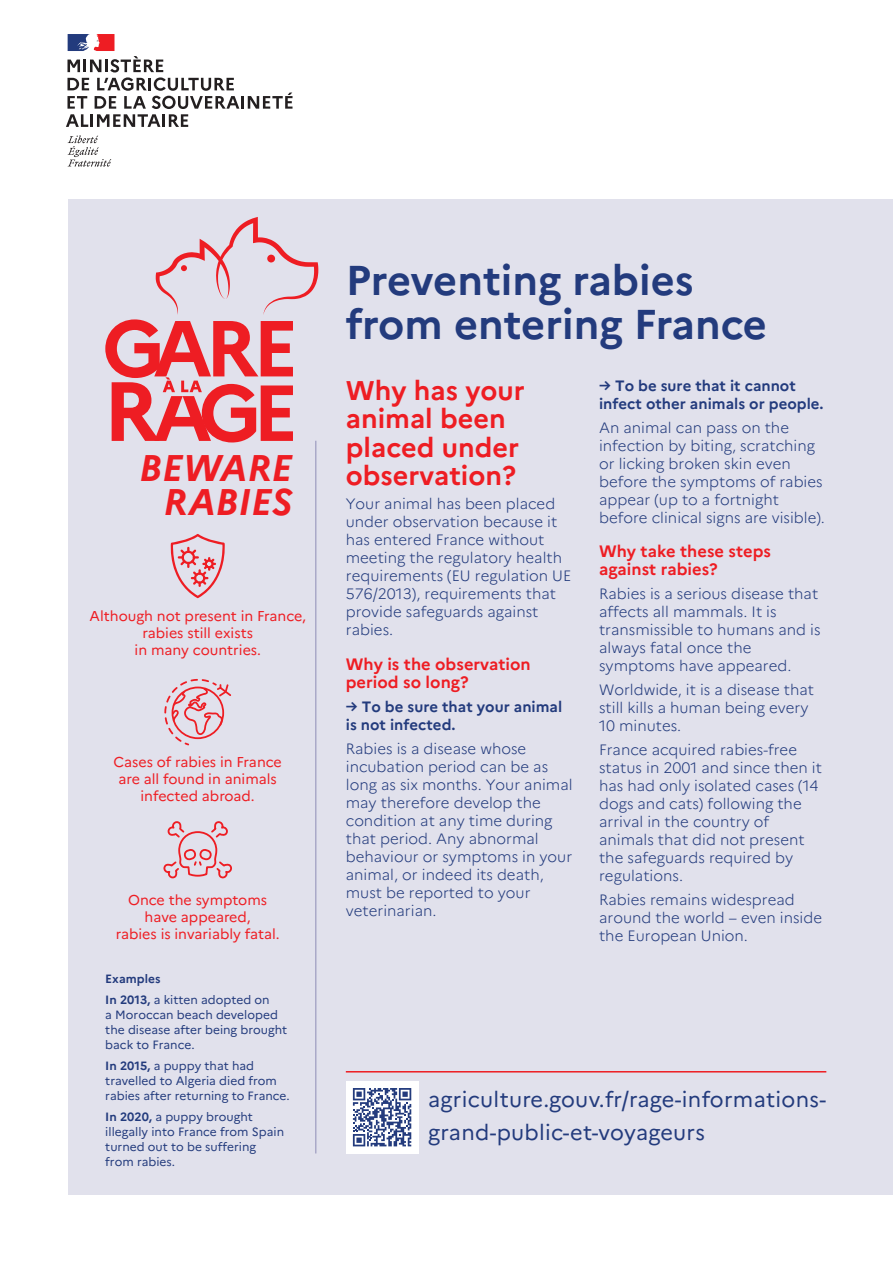
<style>
.page{position:relative;width:893px;height:1263px;background:#fff}
.page>*{position:absolute;margin:0;border:0;box-sizing:border-box;transform-origin:0 0}
.t1{font:700 41.7px/44.1px "Marianne";color:#233b7d}
.t2{font:italic 700 37.05px/33.8px "Marianne";color:#ee1d23;text-align:right}
.t3{font:700 27px/28.5px "Marianne";color:#ee1d23}
.t4{font:21.6px/32.2px "Marianne";letter-spacing:.015em;color:#233b7d}
.t5{font:700 16.5px/18px "Marianne";color:#ee1d23}
.t6{font:300 15px/18px "Marianne";color:#233b7d}
.t7{font:700 15px/18px "Marianne";color:#233b7d}
.t8{font:14.25px/16.8px "Marianne";color:#ee1d23;text-align:center}
.t9{font:12px/15px "Marianne";color:#233b7d}
.s1{font-weight:700}
</style>
<div class="page">
<div style="left:68px;top:200px;width:825px;height:995px;background:#e1e1ec"></div>
<hr style="left:315px;top:441px;width:1px;height:712px;background:#aaa9c8">
<hr style="left:346px;top:1071px;width:480px;height:1px;background:#ee1d23">
<svg style="left:105px;top:217px;width:213px;height:225px"></svg>
<div style="left:267px;top:255px;width:8px;height:7px;background:#ee1d23;border-radius:50%"></div>
<svg style="left:170px;top:534px;width:55px;height:64px"></svg>
<svg style="left:164px;top:679px;width:67px;height:66px"></svg>
<svg style="left:163px;top:821px;width:69px;height:58px"></svg>
<div style="left:346px;top:1081px;width:72px;height:72px;background:#fff"></div>
<svg style="left:353px;top:1088px;width:58px;height:58px"></svg>
<svg style="left:68px;top:135px;width:43px;height:32px"></svg>
<svg style="left:66px;top:34px;width:226px;height:93px"></svg>
<h2 class="t2" style="left:139px;top:448px;width:155px">BEWARE<br>RABIES</h2>
<p class="t8" style="left:89px;top:606px;width:218px">Although not present in France, rabies still exists<br>in many countries.</p>
<p class="t8" style="left:114px;top:753px;width:170px">Cases of rabies in France are all found in animals infected abroad.</p>
<p class="t8" style="left:116px;top:890px;width:165px">Once the symptoms have appeared,<br>rabies is invariably fatal.</p>
<p class="t9" style="left:105px;top:967px;width:166px;line-height:21px"><span class="s1">Examples<br>In 2013,</span> a kitten adopted on</p>
<p class="t9" style="left:105px;top:1006px;width:184px">a Moroccan beach developed the disease after being brought back to France.</p>
<p class="t9" style="left:105px;top:1057px;width:186px"><span class="s1">In 2015,</span> a puppy that had travelled to Algeria died from rabies after returning to France.</p>
<p class="t9" style="left:105px;top:1108px;width:180px"><span class="s1">In 2020,</span> a puppy brought illegally into France from Spain turned out to be suffering from rabies.</p>
<h1 class="t1" style="left:346px;top:254px;width:423px">Preventing rabies from entering France</h1>
<h3 class="t3" style="left:346px;top:373px;width:180px">Why has your animal been placed under observation?</h3>
<p class="t6" style="left:346px;top:493px;width:227px">Your animal has been placed under observation because it has entered France without meeting the regulatory health requirements (EU regulation UE<br>576/2013), requirements that provide safeguards against rabies.</p>
<p class="t5" style="left:346px;top:653px;width:186px">Why is the observation period so long?</p>
<p class="t7" style="left:346px;top:696px;width:218px">→ To be sure that your animal is not infected.</p>
<p class="t6" style="left:346px;top:738px;width:228px">Rabies is a disease whose incubation period can be as long as six months. Your animal may therefore develop the condition at any time during that period. Any abnormal behaviour or symptoms in your animal, or indeed its death, must be reported to your veterinarian.</p>
<p class="t7" style="left:599px;top:375px;width:226px">→ To be sure that it cannot infect other animals or people.</p>
<p class="t6" style="left:599px;top:417px;width:227px">An animal can pass on the infection by biting, scratching or licking broken skin even before the symptoms of rabies appear (up to a fortnight before clinical signs are visible).</p>
<p class="t5" style="left:599px;top:541px;width:173px">Why take these steps against rabies?</p>
<p class="t6" style="left:599px;top:583px;width:223px">Rabies is a serious disease that affects all mammals. It is transmissible to humans and is always fatal once the symptoms have appeared.</p>
<p class="t6" style="left:599px;top:679px;width:216px">Worldwide, it is a disease that still kills a human being every<br>10 minutes.</p>
<p class="t6" style="left:599px;top:739px;width:224px">France acquired rabies-free status in 2001 and since then it has had only isolated cases (14 dogs and cats) following the arrival in the country of animals that did not present the safeguards required by regulations.</p>
<p class="t6" style="left:599px;top:889px;width:225px">Rabies remains widespread around the world – even inside the European Union.</p>
<h3 class="t4" style="left:428px;top:1082px;width:399px">agriculture.gouv.fr/rage-informations&shy;grand-public-et-voyageurs</h3>
</div>
